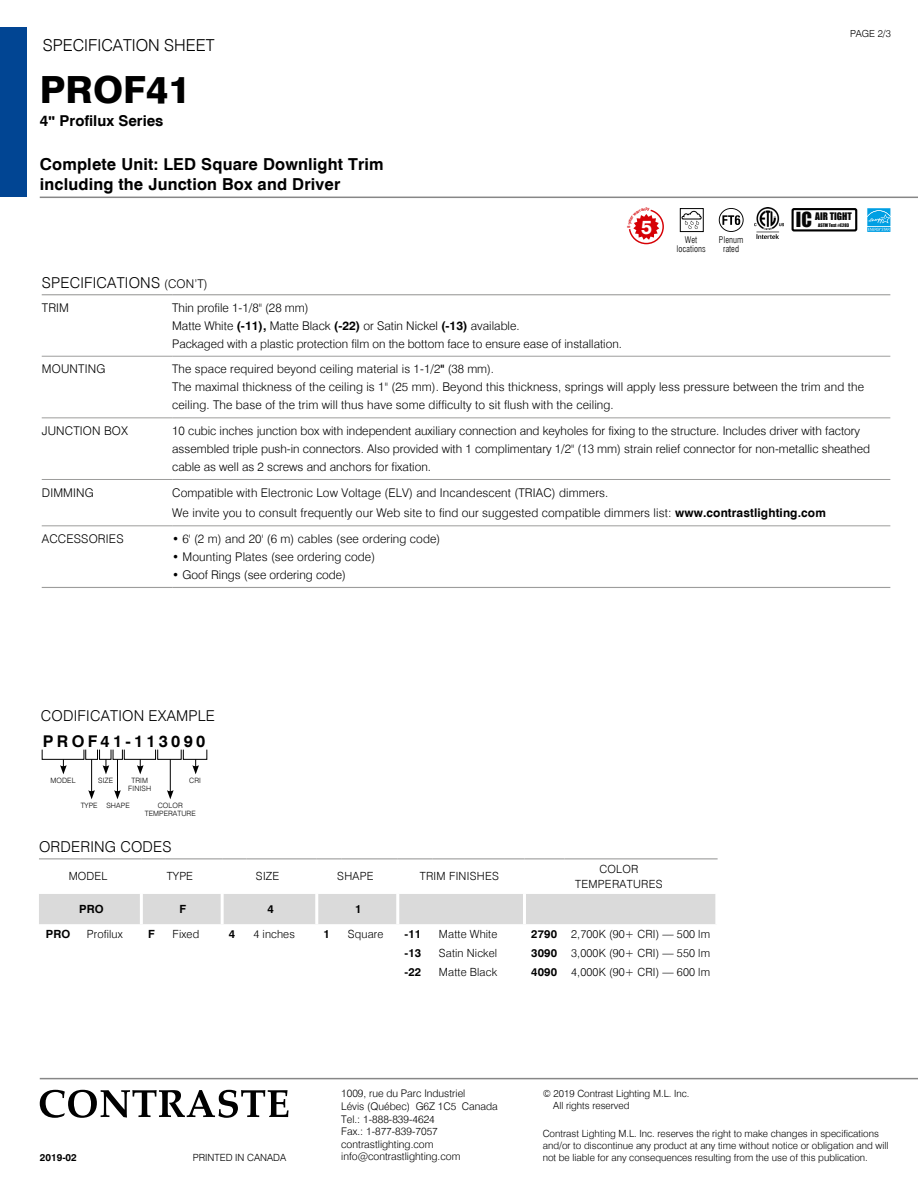
<style>
.page{position:relative;width:918px;height:1188px;background:#fff}
.page>*{position:absolute;margin:0;border:0;box-sizing:border-box;transform-origin:0 0}
.t1{font:800 37.5px "Swiss 721 BT";color:#000}
.t2{font:700 19.5px "Swiss 721 BT";color:#fff}
.t3{font:19.05px "Impact";color:rgb(0 0 0/.98)}
.t4{font:700 16.5px/19.8px "Swiss 721 BT";letter-spacing:.01em;color:#000}
.t5{font:300 16.5px "Swiss 721 BT";color:#000}
.t6{font:700 16.2px "Swiss 721 BT";letter-spacing:.2em;color:#000}
.t7{font:300 15px "Swiss 721 BT";letter-spacing:.015em;color:#000}
.t8{font:700 15px "Swiss 721 BT";color:#000}
.t9{font:300 12px/18px "Swiss 721 BT";letter-spacing:.01em;color:#000}
.t10{font:300 11.85px "Swiss 721 BT";color:#000}
.t11{font:300 11.25px/18.8px "Swiss 721 BT";letter-spacing:.01em;color:#000;text-align:justify}
.t12{font:700 11.25px/18.8px "Swiss 721 BT";letter-spacing:.01em;color:#000;text-align:justify}
.t13{font:300 10.5px/12.6px "Swiss 721 BT";color:#000}
.t14{font:300 9.9px/11.9px "Swiss 721 BT";color:#000}
.t15{font:700 9.9px "Swiss 721 BT";color:#000}
.t16{font:300 9.75px "Swiss 721 BT";color:#000}
.t17{font:9.6px "Impact";color:rgb(0 0 0/.98)}
.t18{font:300 condensed 9px/9px "Swiss 721 BT";color:#000;text-align:center}
.t19{font:300 7.35px/8.2px "Swiss 721 BT";letter-spacing:.01em;color:#000;text-align:center}
.t20{font:4.5px "Impact";color:rgb(0 0 0/.98)}
.s1{font-family:"Arial"}
.s2{font-size:12px}
.s3{font-weight:700}
</style>
<div class="page">
<hr style="left:40px;top:197px;width:878px;height:1px;background:#878787">
<hr style="left:40px;top:1078px;width:878px;height:1px;background:#878787">
<svg style="left:40px;top:1090px;width:249px;height:28px"></svg>
<div style="left:0;top:27px;width:27px;height:170px;background:#014593"></div>
<div style="left:39px;top:894px;width:676px;height:30px;background:#dadada"></div>
<hr style="left:39px;top:858px;width:41px;height:1px;background:#9d9d9c">
<hr style="left:80px;top:858px;width:61px;height:1px;background:#9d9d9c">
<svg style="left:141px;top:858px;width:25px;height:1px"></svg>
<hr style="left:166px;top:858px;width:56px;height:1px;background:#9d9d9c">
<svg style="left:222px;top:858px;width:25px;height:1px"></svg>
<hr style="left:247px;top:858px;width:70px;height:1px;background:#9d9d9c">
<svg style="left:317px;top:858px;width:24px;height:1px"></svg>
<hr style="left:341px;top:858px;width:57px;height:1px;background:#9d9d9c">
<hr style="left:398px;top:858px;width:34px;height:1px;background:#9d9d9c">
<hr style="left:432px;top:858px;width:92px;height:1px;background:#9d9d9c">
<hr style="left:524px;top:858px;width:40px;height:1px;background:#9d9d9c">
<hr style="left:564px;top:858px;width:154px;height:1px;background:#9d9d9c">
<hr style="left:140px;top:894px;width:3px;height:30px;background:#fff">
<hr style="left:221px;top:894px;width:3px;height:30px;background:#fff">
<hr style="left:315px;top:894px;width:3px;height:30px;background:#fff">
<hr style="left:396px;top:894px;width:3px;height:30px;background:#fff">
<hr style="left:523px;top:894px;width:3px;height:30px;background:#fff">
<hr style="left:172px;top:526px;width:718px;height:1px;background:#9d9d9c">
<hr style="left:42px;top:479px;width:130px;height:1px;background:#9d9d9c">
<hr style="left:172px;top:479px;width:718px;height:1px;background:#9d9d9c">
<hr style="left:42px;top:526px;width:130px;height:1px;background:#9d9d9c">
<hr style="left:42px;top:356px;width:130px;height:1px;background:#9d9d9c">
<hr style="left:172px;top:356px;width:718px;height:1px;background:#9d9d9c">
<hr style="left:42px;top:294px;width:130px;height:1px;background:#9d9d9c">
<hr style="left:172px;top:294px;width:718px;height:1px;background:#9d9d9c">
<hr style="left:42px;top:418px;width:130px;height:1px;background:#9d9d9c">
<hr style="left:172px;top:418px;width:718px;height:1px;background:#9d9d9c">
<hr style="left:42px;top:587px;width:130px;height:1px;background:#9d9d9c">
<hr style="left:172px;top:587px;width:718px;height:1px;background:#9d9d9c">
<hr style="left:91px;top:759px;width:1px;height:34px;background:#000">
<svg style="left:88px;top:790px;width:7px;height:9px"></svg>
<hr style="left:117px;top:759px;width:1px;height:34px;background:#000">
<svg style="left:114px;top:790px;width:7px;height:9px"></svg>
<svg style="left:867px;top:208px;width:24px;height:24px"></svg>
<img style="left:755px;top:208px;width:28px;height:30px">
<div style="left:792px;top:208px;width:65px;height:23px;border:2px solid #000"></div>
<svg style="left:719px;top:208px;width:25px;height:24px"></svg>
<div style="left:680px;top:208px;width:24px;height:24px;border:1px solid #000"></div>
<svg style="left:682px;top:211px;width:20px;height:18px"></svg>
<hr style="left:170px;top:759px;width:1px;height:34px;background:#000">
<svg style="left:167px;top:790px;width:7px;height:9px"></svg>
<svg style="left:42px;top:749px;width:165px;height:25px"></svg>
<svg style="left:628px;top:209px;width:36px;height:35px"></svg>
<h3 class="t5" style="left:43px;top:35px;width:173px">SPECIFICATION SHEET</h3>
<h1 class="t1" style="left:40px;top:67px;width:152px">PROF41</h1>
<p class="t8" style="left:40px;top:112px;width:125px">4<span class="s1">"</span> Profilux Series</p>
<h3 class="t4" style="left:40px;top:154px;width:346px">Complete Unit: LED Square Downlight Trim including the Junction Box and Driver</h3>
<p class="t16" style="left:850px;top:28px;width:42px">PAGE 2/3</p>
<h2 class="t2" style="left:641px;top:215px;width:13px">5</h2>
<p class="t18" style="left:677px;top:235px;width:31px">Wet locations</p>
<p class="t18" style="left:719px;top:235px;width:26px">Plenum rated</p>
<h3 class="t3" style="left:796px;top:205px;width:18px">IC</h3>
<p class="t20" style="left:818px;top:222px;width:33px">ASTM Test #E283</p>
<p class="t17" style="left:815px;top:209px;width:38px">AIR TIGHT</p>
<p class="t7" style="left:42px;top:274px;width:167px">SPECIFICATIONS <span class="s2">(CON’T)</span></p>
<p class="t9" style="left:42px;top:299px;width:29px">TRIM</p>
<p class="t9" style="left:172px;top:299px;width:349px">Thin profile 1-1/8" (28 mm)<br>Matte White <span class="s3">(-11),</span> Matte Black <span class="s3">(-22)</span> or Satin Nickel <span class="s3">(-13)</span> available.</p>
<p class="t10" style="left:172px;top:336px;width:451px">Packaged with a plastic protection film on the bottom face to ensure ease of installation.</p>
<p class="t9" style="left:42px;top:360px;width:65px">MOUNTING</p>
<p class="t10" style="left:172px;top:362px;width:323px">The space required beyond ceiling material is 1-1/2<span class="s3">"</span> (38 mm).</p>
<p class="t9" style="left:172px;top:378px;width:693px">The maximal thickness of the ceiling is 1" (25 mm). Beyond this thickness, springs will apply less pressure between the trim and the ceiling. The base of the trim will thus have some difficulty to sit flush with the ceiling.</p>
<p class="t9" style="left:42px;top:422px;width:88px">JUNCTION BOX</p>
<p class="t9" style="left:172px;top:422px;width:699px">10 cubic inches junction box with independent auxiliary connection and keyholes for fixing to the structure. Includes driver with factory assembled triple push-in connectors. Also provided with 1 complimentary 1/2" (13 mm) strain relief connector for non-metallic sheathed cable as well as 2 screws and anchors for fixation.</p>
<p class="t9" style="left:42px;top:483px;width:54px">DIMMING</p>
<p class="t9" style="left:172px;top:482px;width:655px;line-height:20.7px">Compatible with Electronic Low Voltage (ELV) and Incandescent (TRIAC) dimmers.<br>We invite you to consult frequently our Web site to find our suggested compatible dimmers list: <span class="s3">www.contrastlighting.com</span></p>
<p class="t9" style="left:42px;top:530px;width:83px">ACCESSORIES</p>
<p class="t9" style="left:172px;top:530px;width:270px">• 6' (2 m) and 20' (6 m) cables (see ordering code)</p>
<p class="t9" style="left:172px;top:548px;width:205px">• Mounting Plates (see ordering code)</p>
<p class="t9" style="left:172px;top:566px;width:175px">• Goof Rings (see ordering code)</p>
<p class="t7" style="left:41px;top:707px;width:176px">CODIFICATION EXAMPLE</p>
<h3 class="t6" style="left:43px;top:731px;width:164px">PROF41-113090</h3>
<p class="t19" style="left:51px;top:776px;width:27px">MODEL</p>
<p class="t19" style="left:81px;top:801px;width:51px">TYPE SHAPE</p>
<p class="t19" style="left:189px;top:776px;width:13px">CRI</p>
<p class="t19" style="left:128px;top:776px;width:25px">TRIM<br>FINISH</p>
<p class="t19" style="left:98px;top:776px;width:17px">SIZE</p>
<p class="t19" style="left:145px;top:801px;width:53px">COLOR<br>TEMPERATURE</p>
<p class="t7" style="left:39px;top:838px;width:134px">ORDERING CODES</p>
<p class="t11" style="left:69px;top:867px;width:40px">MODEL</p>
<p class="t11" style="left:167px;top:867px;width:28px">TYPE</p>
<p class="t11" style="left:256px;top:867px;width:25px">SIZE</p>
<p class="t11" style="left:337px;top:867px;width:38px">SHAPE</p>
<p class="t11" style="left:420px;top:867px;width:81px">TRIM FINISHES</p>
<p class="t11" style="left:575px;top:861px;width:89px;line-height:15px;text-align:center">COLOR<br>TEMPERATURES</p>
<p class="t12" style="left:79px;top:900px;width:26px">PRO</p>
<p class="t12" style="left:180px;top:900px;width:8px">F</p>
<p class="t12" style="left:268px;top:900px;width:8px">4</p>
<p class="t12" style="left:355px;top:900px;width:8px">1</p>
<p class="t12" style="left:46px;top:925px;width:26px">PRO</p>
<p class="t11" style="left:87px;top:925px;width:37px">Profilux</p>
<p class="t12" style="left:148px;top:925px;width:8px">F</p>
<p class="t11" style="left:173px;top:925px;width:28px">Fixed</p>
<p class="t12" style="left:229px;top:925px;width:8px">4</p>
<p class="t11" style="left:253px;top:925px;width:43px">4 inches</p>
<p class="t12" style="left:324px;top:925px;width:8px">1</p>
<p class="t11" style="left:348px;top:925px;width:37px">Square</p>
<p class="t12" style="left:405px;top:925px;width:18px">-11 -13 -22</p>
<p class="t11" style="left:439px;top:925px;width:60px">Matte White Satin Nickel Matte Black</p>
<p class="t12" style="left:531px;top:925px;width:27px">2790<br>3090<br>4090</p>
<p class="t11" style="left:571px;top:925px;width:140px">2,700K (90+ CRI) — 500 lm 3,000K (90+ CRI) — 550 lm 4,000K (90+ CRI) — 600 lm</p>
<p class="t15" style="left:40px;top:1151px;width:38px">2019-02</p>
<p class="t14" style="left:193px;top:1151px;width:95px">PRINTED IN CANADA</p>
<p class="t13" style="left:341px;top:1087px;width:158px">1009, rue du Parc Industriel<br>Lévis (Québec) G6Z 1C5 Canada<br>Tel.: 1-888-839-4624<br>Fax.: 1-877-839-7057 contrastlighting.com info@contrastlighting.com</p>
<p class="t14" style="left:553px;top:1087px;width:138px;text-indent:-11px">© 2019 Contrast Lighting M.L. Inc.<br>All rights reserved</p>
<p class="t14" style="left:543px;top:1127px;width:347px">Contrast Lighting M.L. Inc. reserves the right to make changes in specifications and/or to discontinue any product at any time without notice or obligation and will not be liable for any consequences resulting from the use of this publication.</p>
</div>
